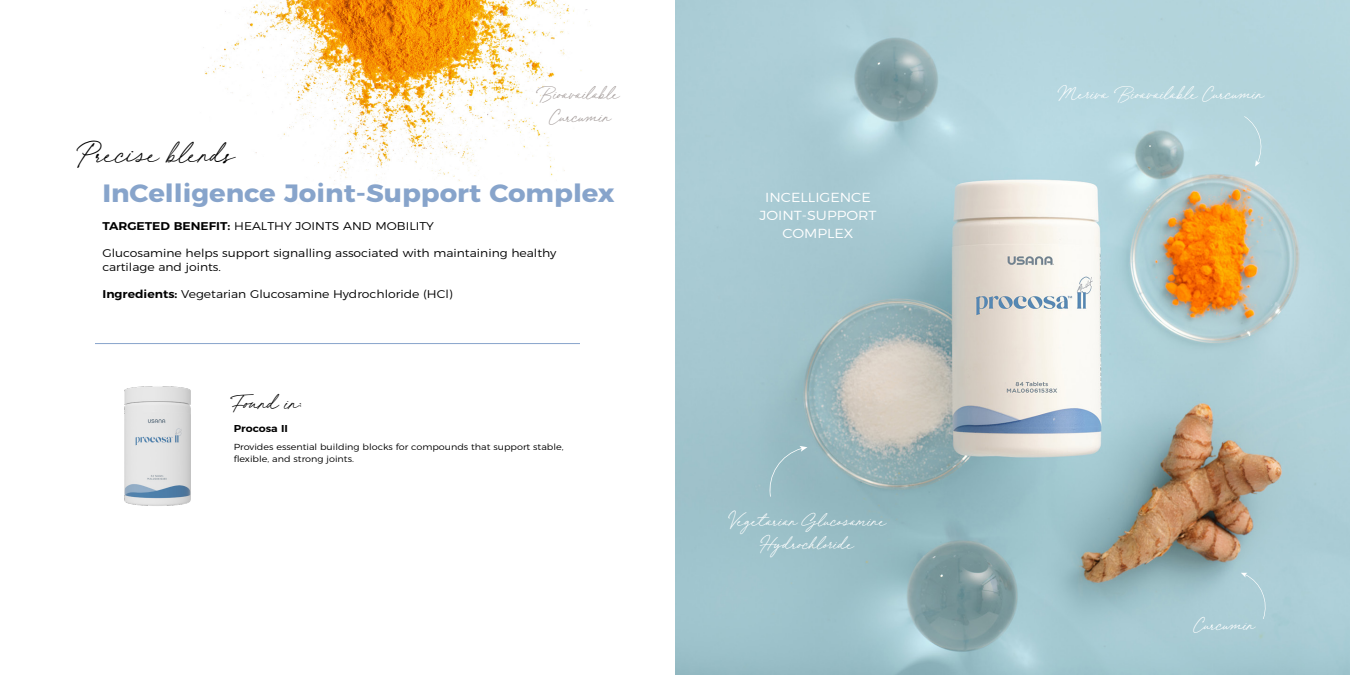
<style>
.page{position:relative;width:1350px;height:675px;background:#fff}
.page>*{position:absolute;margin:0;border:0;box-sizing:border-box;transform-origin:0 0}
.t1{font:30px "Juniperand Sage Slanted";color:#000}
.t2{font:700 25px "Montserrat";color:#87a4cb;scale:1.1 1}
.t3{font:22.5px "Juniperand Sage Slanted";color:#000}
.t4{font:18.75px/22.5px "Juniperand Sage Slanted";color:#fff;text-align:center}
.t5{font:18.75px/22.5px "Juniperand Sage Slanted";color:#a39b99;text-align:center}
.t6{font:300 13.12px/18.1px "Montserrat";color:#fff;text-align:center;scale:1.1 1}
.t7{font:300 11.25px/13.5px "Montserrat";color:#000;scale:1.1 1}
.t8{font:600 10px "Montserrat";color:#000;scale:1.1 1}
.t9{font:300 8.75px/11.2px "Montserrat";color:#000;scale:1.1 1}
.s1{font-weight:600}
</style>
<div class="page">
<img style="left:205px;top:0;width:385px;height:197px">
<img style="left:675px;top:0;width:675px;height:675px">
<img style="left:124px;top:386px;width:67px;height:120px">
<hr style="left:95px;top:343px;width:485px;height:1px;background:#87a4cb">
<svg style="left:1244px;top:116px;width:22px;height:51px"></svg>
<div style="left:767px;top:446px;width:40px;height:51px;background:#96bac2"></div>
<svg style="left:1241px;top:573px;width:28px;height:46px"></svg>
<h3 class="t5" style="left:541px;top:81px;width:80px">Bioavailable<br>Curcumin</h3>
<h3 class="t4" style="left:1060px;top:81px;width:205px">Meriva Bioavailable Curcumin</h3>
<h1 class="t1" style="left:79px;top:134px;width:157px">Precise blends</h1>
<h2 class="t2" style="left:102px;top:173px;width:467px">InCelligence Joint-Support Complex</h2>
<p class="t7" style="left:102px;top:219px;width:303px"><span class="s1">TARGETED BENEFIT:</span> HEALTHY JOINTS AND MOBILITY</p>
<p class="t7" style="left:102px;top:246px;width:414px">Glucosamine helps support signalling associated with maintaining healthy cartilage and joints.</p>
<p class="t7" style="left:102px;top:286px;width:320px"><span class="s1">Ingredients:</span> Vegetarian Glucosamine Hydrochloride (HCl)</p>
<h3 class="t3" style="left:234px;top:387px;width:71px">Found in:</h3>
<p class="t8" style="left:234px;top:420px;width:51px">Procosa II</p>
<p class="t9" style="left:234px;top:441px;width:301px">Provides essential building blocks for compounds that support stable, flexible, and strong joints.</p>
<p class="t6" style="left:759px;top:187px;width:108px">INCELLIGENCE<br>JOINT-SUPPORT<br>COMPLEX</p>
<h3 class="t4" style="left:729px;top:508px;width:159px">Vegetarian Glucosamine<br>Hydrochloride</h3>
<h3 class="t4" style="left:1193px;top:611px;width:63px">Curcumin</h3>
</div>
